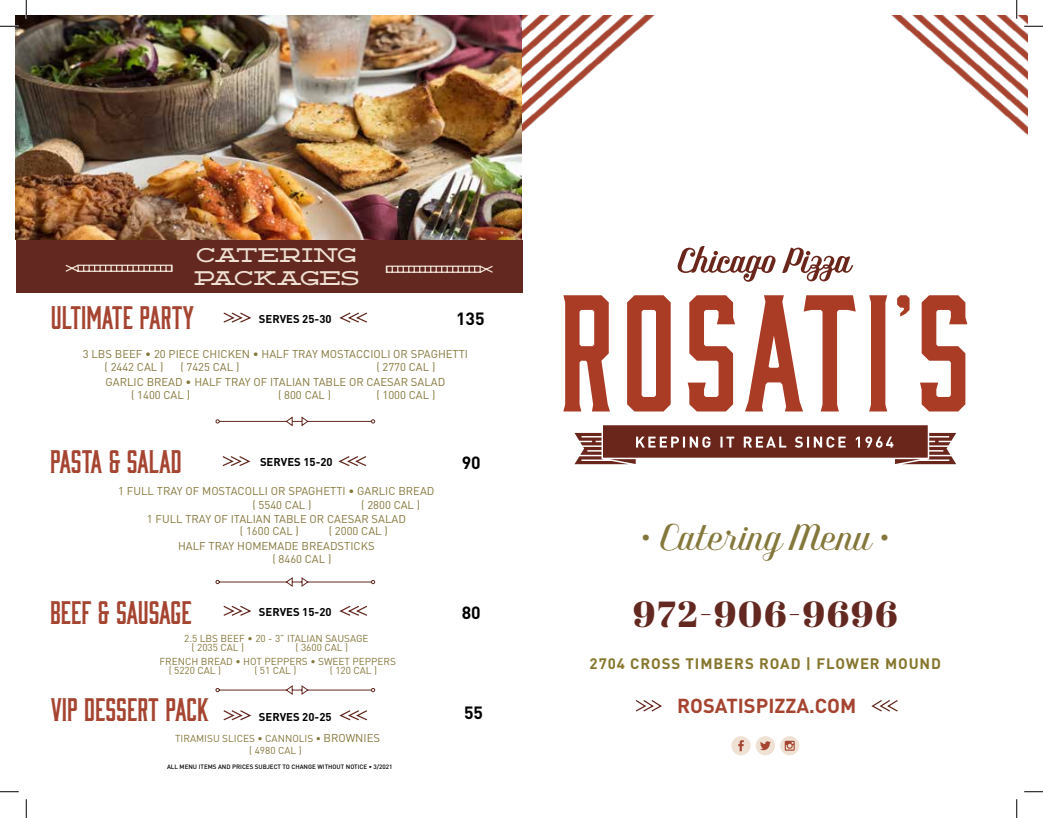
<style>
.page{position:relative;width:1043px;height:818px;background:#fff}
.page>*{position:absolute;margin:0;border:0;box-sizing:border-box;transform-origin:0 0}
.t1{font:36.25px "Abril Fatface";letter-spacing:.05em;color:#632920}
.t2{font:32.5px "Benson Script No 10";color:#84773b}
.t3{font:30px "Bourbon";color:#a54430}
.t4{font:700 20px "DIN";color:#a54430}
.t5{font:18.75px/22.5px "Deming EP";color:#efe1d3}
.t6{font:700 17.5px "DIN";color:#000}
.t7{font:700 15px "DIN";letter-spacing:.06em;color:#86762e}
.t8{font:11.25px "DIN";color:#84773b}
.t9{font:700 11.25px "DIN";color:#000}
.t10{font:10px "DIN";color:#84773b}
.t11{font:500 6.25px "DIN";color:#000}
.s1{font-size:11.25px}
</style>
<div class="page">
<svg style="left:677px;top:246px;width:98px;height:36px"></svg>
<svg style="left:782px;top:247px;width:71px;height:34px"></svg>
<svg style="left:574px;top:425px;width:382px;height:39px"></svg>
<svg style="left:563px;top:295px;width:47px;height:116px"></svg>
<svg style="left:627px;top:295px;width:43px;height:116px"></svg>
<svg style="left:687px;top:295px;width:48px;height:116px"></svg>
<svg style="left:745px;top:295px;width:110px;height:116px"></svg>
<svg style="left:869px;top:295px;width:18px;height:116px"></svg>
<svg style="left:897px;top:295px;width:12px;height:21px"></svg>
<svg style="left:920px;top:295px;width:47px;height:116px"></svg>
<img style="left:521px;top:15px;width:134px;height:131px">
<div style="left:731px;top:736px;width:19px;height:19px;background:#efe1d3;border-radius:50%"></div>
<div style="left:755px;top:736px;width:20px;height:19px;background:#efe1d3;border-radius:50%"></div>
<svg style="left:780px;top:736px;width:19px;height:19px"></svg>
<svg style="left:738px;top:740px;width:5px;height:11px"></svg>
<svg style="left:760px;top:741px;width:10px;height:9px"></svg>
<svg style="left:784px;top:740px;width:10px;height:10px"></svg>
<svg style="left:871px;top:700px;width:27px;height:12px"></svg>
<svg style="left:635px;top:700px;width:27px;height:12px"></svg>
<img style="left:891px;top:15px;width:137px;height:120px">
<img style="left:15px;top:15px;width:506px;height:225px">
<div style="left:16px;top:240px;width:506px;height:53px;background:#632920"></div>
<svg style="left:385px;top:265px;width:108px;height:8px"></svg>
<svg style="left:65px;top:264px;width:108px;height:8px"></svg>
<svg style="left:215px;top:685px;width:160px;height:10px"></svg>
<svg style="left:215px;top:577px;width:160px;height:10px"></svg>
<svg style="left:215px;top:416px;width:160px;height:10px"></svg>
<svg style="left:338px;top:456px;width:29px;height:11px"></svg>
<svg style="left:222px;top:456px;width:29px;height:11px"></svg>
<svg style="left:339px;top:312px;width:28px;height:11px"></svg>
<svg style="left:223px;top:312px;width:29px;height:11px"></svg>
<svg style="left:339px;top:605px;width:28px;height:11px"></svg>
<svg style="left:223px;top:605px;width:29px;height:11px"></svg>
<svg style="left:339px;top:710px;width:28px;height:11px"></svg>
<svg style="left:223px;top:710px;width:29px;height:11px"></svg>
<svg style="left:0;top:25px;width:19px;height:2px"></svg>
<svg style="left:1024px;top:25px;width:18px;height:2px"></svg>
<svg style="left:0;top:791px;width:19px;height:1px"></svg>
<svg style="left:1024px;top:791px;width:18px;height:1px"></svg>
<svg style="left:25px;top:0;width:2px;height:19px"></svg>
<svg style="left:25px;top:799px;width:2px;height:19px"></svg>
<svg style="left:1015px;top:0;width:2px;height:19px"></svg>
<svg style="left:1016px;top:799px;width:1px;height:19px"></svg>
<h3 class="t5" style="left:194px;top:244px;width:167px">CATERING<br>PACKAGES</h3>
<h3 class="t3" style="left:51px;top:299px;width:145px">ULTIMATE PARTY</h3>
<h3 class="t6" style="left:456px;top:307px;width:30px">135</h3>
<p class="t9" style="left:259px;top:311px;width:74px">SERVES 25-30</p>
<p class="t8" style="left:83px;top:347px;width:387px">3 LBS BEEF • 20 PIECE CHICKEN • HALF TRAY MOSTACCIOLI OR SPAGHETTI</p>
<p class="t8" style="left:106px;top:374px;width:341px">GARLIC BREAD • HALF TRAY OF ITALIAN TABLE OR CAESAR SALAD</p>
<p class="t8" style="left:104px;top:360px;width:60px">( 2442 CAL )</p>
<p class="t8" style="left:180px;top:360px;width:60px">( 7425 CAL )</p>
<p class="t8" style="left:376px;top:360px;width:60px">( 2770 CAL )</p>
<p class="t8" style="left:131px;top:387px;width:60px">( 1400 CAL )</p>
<p class="t8" style="left:278px;top:387px;width:55px">( 800 CAL )</p>
<p class="t8" style="left:376px;top:387px;width:60px">( 1000 CAL )</p>
<h3 class="t3" style="left:50px;top:442px;width:133px">PASTA &amp; SALAD</h3>
<p class="t8" style="left:118px;top:484px;width:318px">1 FULL TRAY OF MOSTACOLLI OR SPAGHETTI • GARLIC BREAD</p>
<p class="t8" style="left:147px;top:511px;width:260px">1 FULL TRAY OF ITALIAN TABLE OR CAESAR SALAD</p>
<p class="t8" style="left:178px;top:539px;width:198px">HALF TRAY HOMEMADE BREADSTICKS</p>
<p class="t9" style="left:260px;top:454px;width:74px">SERVES 15-20</p>
<p class="t8" style="left:252px;top:497px;width:60px">( 5540 CAL )</p>
<p class="t8" style="left:361px;top:497px;width:60px">( 2800 CAL )</p>
<p class="t8" style="left:240px;top:524px;width:60px">( 1600 CAL )</p>
<p class="t8" style="left:329px;top:524px;width:60px">( 2000 CAL )</p>
<p class="t8" style="left:272px;top:552px;width:60px">( 8460 CAL )</p>
<h3 class="t3" style="left:50px;top:594px;width:143px">BEEF &amp; SAUSAGE</h3>
<p class="t10" style="left:184px;top:632px;width:186px">2.5 LBS BEEF • 20 - 3” ITALIAN SAUSAGE</p>
<p class="t10" style="left:159px;top:654px;width:238px">FRENCH BREAD • HOT PEPPERS • SWEET PEPPERS</p>
<p class="t9" style="left:259px;top:604px;width:74px">SERVES 15-20</p>
<p class="t10" style="left:192px;top:641px;width:54px">( 2035 CAL )</p>
<p class="t10" style="left:295px;top:641px;width:54px">( 3600 CAL )</p>
<p class="t10" style="left:169px;top:663px;width:54px">( 5220 CAL )</p>
<p class="t10" style="left:254px;top:663px;width:43px">( 51 CAL )</p>
<p class="t10" style="left:330px;top:663px;width:49px">( 120 CAL )</p>
<h3 class="t6" style="left:461px;top:451px;width:21px">90</h3>
<h3 class="t6" style="left:461px;top:601px;width:21px">80</h3>
<h3 class="t3" style="left:51px;top:691px;width:160px">VIP DESSERT PACK</h3>
<h3 class="t6" style="left:464px;top:701px;width:21px">55</h3>
<p class="t10" style="left:175px;top:732px;width:206px">TIRAMISU SLICES • CANNOLIS • <span class="s1">BROWNIES</span></p>
<p class="t9" style="left:259px;top:709px;width:74px">SERVES 20-25</p>
<p class="t10" style="left:249px;top:744px;width:54px">( 4980 CAL )</p>
<p class="t11" style="left:167px;top:762px;width:227px">ALL MENU ITEMS AND PRICES SUBJECT TO CHANGE WITHOUT NOTICE • 3/2021</p>
<h2 class="t2" style="left:640px;top:514px;width:251px">• Catering Menu •</h2>
<h1 class="t1" style="left:633px;top:588px;width:266px">972-906-9696</h1>
<h3 class="t7" style="left:589px;top:653px;width:353px">2704 CROSS TIMBERS ROAD | FLOWER MOUND</h3>
<h3 class="t4" style="left:677px;top:692px;width:181px">ROSATISPIZZA.COM</h3>
</div>
